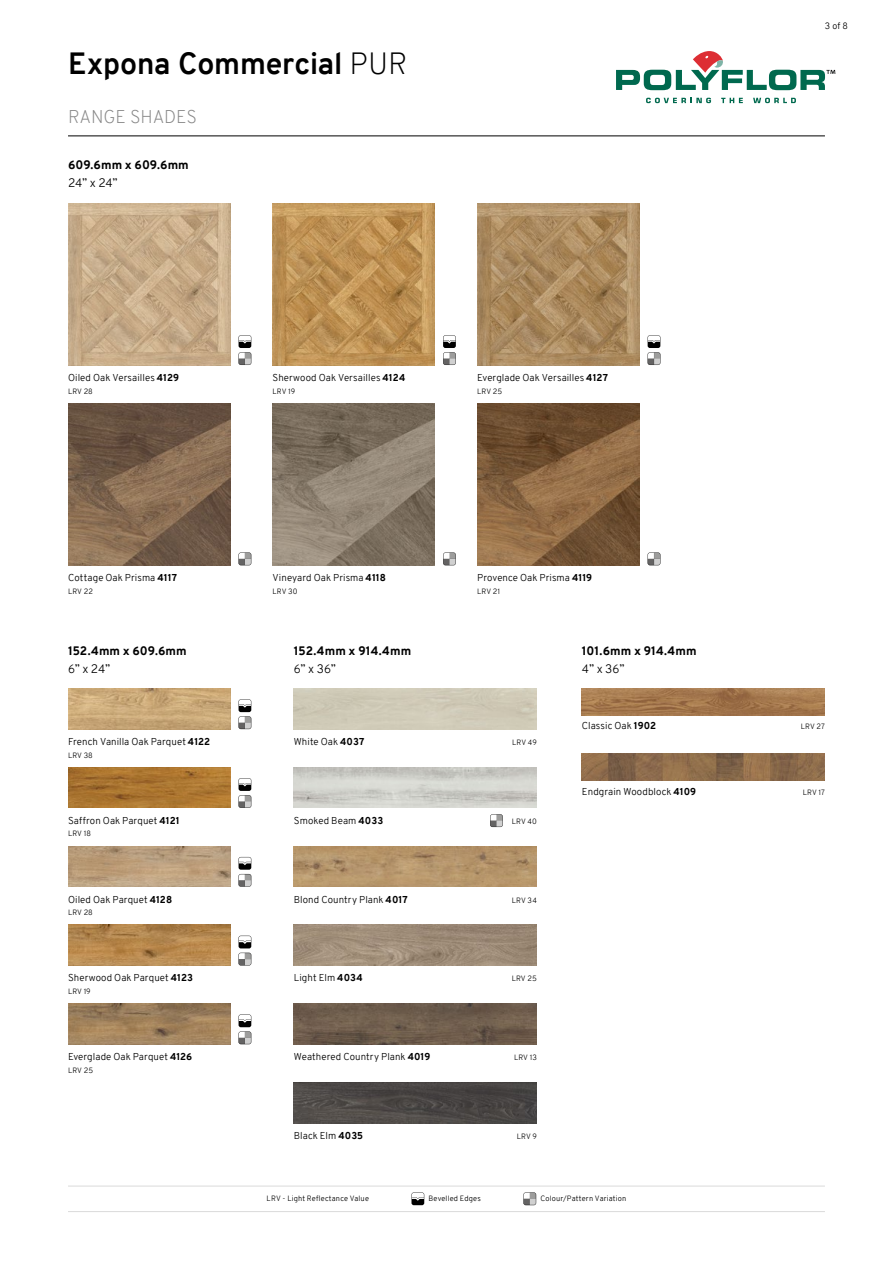
<style>
.page{position:relative;width:893px;height:1263px;background:#fff}
.page>*{position:absolute;margin:0;border:0;box-sizing:border-box;transform-origin:0 0}
.t1{font:700 30px "Overpass";letter-spacing:-.005em;color:#000}
.t2{font:200 18px "Overpass";letter-spacing:-.01em;color:#878787}
.t3{font:800 12px "Overpass";letter-spacing:.005em;color:#000}
.t4{font:300 12px "Overpass";letter-spacing:-.02em;color:#000}
.t5{font:300 9.75px "Overpass";letter-spacing:.01em;color:#000}
.t6{font:300 9px "Overpass";color:#000}
.t7{font:300 7.5px "Overpass";letter-spacing:.02em;color:#000}
.s1{font-weight:200}
.s2{font-weight:800}
</style>
<div class="page">
<hr style="left:68px;top:136px;width:757px;height:1px;background:#000">
<svg style="left:646px;top:98px;width:65px;height:5px"></svg>
<svg style="left:721px;top:98px;width:22px;height:5px"></svg>
<svg style="left:753px;top:98px;width:43px;height:5px"></svg>
<svg style="left:616px;top:51px;width:219px;height:39px"></svg>
<hr style="left:68px;top:1186px;width:757px;height:1px;background:#dadada">
<hr style="left:68px;top:1211px;width:757px;height:1px;background:#dadada">
<svg style="left:411px;top:1192px;width:13px;height:13px"></svg>
<svg style="left:523px;top:1192px;width:13px;height:13px"></svg>
<img style="left:68px;top:203px;width:162px;height:162px">
<svg style="left:239px;top:335px;width:12px;height:30px"></svg>
<img style="left:273px;top:203px;width:162px;height:162px">
<svg style="left:443px;top:335px;width:13px;height:30px"></svg>
<img style="left:477px;top:203px;width:162px;height:162px">
<svg style="left:648px;top:335px;width:12px;height:30px"></svg>
<img style="left:477px;top:403px;width:162px;height:162px">
<svg style="left:648px;top:552px;width:12px;height:13px"></svg>
<img style="left:273px;top:403px;width:162px;height:162px">
<svg style="left:443px;top:552px;width:13px;height:13px"></svg>
<img style="left:68px;top:403px;width:162px;height:162px">
<svg style="left:239px;top:552px;width:12px;height:13px"></svg>
<img style="left:582px;top:689px;width:243px;height:27px">
<img style="left:582px;top:754px;width:243px;height:27px">
<img style="left:68px;top:689px;width:162px;height:40px">
<svg style="left:239px;top:699px;width:12px;height:30px"></svg>
<img style="left:68px;top:767px;width:162px;height:41px">
<svg style="left:239px;top:778px;width:12px;height:30px"></svg>
<img style="left:68px;top:846px;width:162px;height:41px">
<svg style="left:239px;top:857px;width:12px;height:30px"></svg>
<img style="left:68px;top:925px;width:162px;height:40px">
<svg style="left:239px;top:936px;width:12px;height:29px"></svg>
<img style="left:68px;top:1004px;width:162px;height:40px">
<svg style="left:239px;top:1014px;width:12px;height:30px"></svg>
<img style="left:294px;top:767px;width:243px;height:41px">
<svg style="left:490px;top:814px;width:13px;height:13px"></svg>
<img style="left:294px;top:846px;width:243px;height:41px">
<img style="left:294px;top:925px;width:243px;height:40px">
<img style="left:294px;top:1004px;width:243px;height:40px">
<img style="left:294px;top:1082px;width:243px;height:41px">
<h1 class="t1" style="left:68px;top:42px;width:341px">Expona Commercial <span class="s1">PUR</span></h1>
<h2 class="t2" style="left:68px;top:103px;width:130px">RANGE SHADES</h2>
<p class="t3" style="left:68px;top:157px;width:122px">609.6mm x 609.6mm</p>
<p class="t4" style="left:68px;top:175px;width:51px">24” x 24”</p>
<p class="t6" style="left:825px;top:19px;width:25px">3 of 8</p>
<p class="t5" style="left:68px;top:370px;width:113px">Oiled Oak Versailles <span class="s2">4129</span></p>
<p class="t7" style="left:68px;top:386px;width:26px">LRV 28</p>
<p class="t5" style="left:273px;top:370px;width:134px">Sherwood Oak Versailles <span class="s2">4124</span></p>
<p class="t7" style="left:273px;top:386px;width:24px">LRV 19</p>
<p class="t5" style="left:477px;top:370px;width:132px">Everglade Oak Versailles <span class="s2">4127</span></p>
<p class="t7" style="left:477px;top:386px;width:27px">LRV 25</p>
<p class="t5" style="left:68px;top:571px;width:110px">Cottage Oak Prisma <span class="s2">4117</span></p>
<p class="t7" style="left:68px;top:586px;width:26px">LRV 22</p>
<p class="t5" style="left:273px;top:571px;width:115px">Vineyard Oak Prisma <span class="s2">4118</span></p>
<p class="t7" style="left:273px;top:586px;width:26px">LRV 30</p>
<p class="t5" style="left:477px;top:571px;width:117px">Provence Oak Prisma <span class="s2">4119</span></p>
<p class="t7" style="left:477px;top:586px;width:25px">LRV 21</p>
<p class="t3" style="left:68px;top:642px;width:120px">152.4mm x 609.6mm</p>
<p class="t4" style="left:68px;top:660px;width:44px">6” x 24”</p>
<p class="t3" style="left:294px;top:642px;width:119px">152.4mm x 914.4mm</p>
<p class="t4" style="left:294px;top:660px;width:44px">6” x 36”</p>
<p class="t3" style="left:582px;top:642px;width:116px">101.6mm x 914.4mm</p>
<p class="t4" style="left:582px;top:660px;width:44px">4” x 36”</p>
<p class="t5" style="left:582px;top:719px;width:76px">Classic Oak <span class="s2">1902</span></p>
<p class="t7" style="left:801px;top:721px;width:26px">LRV 27</p>
<p class="t5" style="left:68px;top:735px;width:144px">French Vanilla Oak Parquet <span class="s2">4122</span></p>
<p class="t7" style="left:68px;top:750px;width:26px">LRV 38</p>
<p class="t5" style="left:294px;top:735px;width:72px">White Oak <span class="s2">4037</span></p>
<p class="t7" style="left:512px;top:737px;width:26px">LRV 49</p>
<p class="t5" style="left:582px;top:784px;width:116px">Endgrain Woodblock <span class="s2">4109</span></p>
<p class="t7" style="left:803px;top:787px;width:24px">LRV 17</p>
<p class="t5" style="left:68px;top:813px;width:113px">Saffron Oak Parquet <span class="s2">4121</span></p>
<p class="t7" style="left:68px;top:828px;width:24px">LRV 18</p>
<p class="t5" style="left:294px;top:813px;width:91px">Smoked Beam <span class="s2">4033</span></p>
<p class="t7" style="left:512px;top:816px;width:27px">LRV 40</p>
<p class="t5" style="left:68px;top:892px;width:106px">Oiled Oak Parquet <span class="s2">4128</span></p>
<p class="t7" style="left:68px;top:907px;width:26px">LRV 28</p>
<p class="t5" style="left:294px;top:892px;width:115px">Blond Country Plank <span class="s2">4017</span></p>
<p class="t7" style="left:512px;top:894px;width:26px">LRV 34</p>
<p class="t5" style="left:68px;top:971px;width:126px">Sherwood Oak Parquet <span class="s2">4123</span></p>
<p class="t7" style="left:68px;top:986px;width:24px">LRV 19</p>
<p class="t5" style="left:294px;top:971px;width:70px">Light Elm <span class="s2">4034</span></p>
<p class="t7" style="left:512px;top:973px;width:27px">LRV 25</p>
<p class="t5" style="left:68px;top:1050px;width:126px">Everglade Oak Parquet <span class="s2">4126</span></p>
<p class="t7" style="left:68px;top:1065px;width:27px">LRV 25</p>
<p class="t5" style="left:294px;top:1050px;width:138px">Weathered Country Plank <span class="s2">4019</span></p>
<p class="t7" style="left:514px;top:1052px;width:24px">LRV 13</p>
<p class="t5" style="left:294px;top:1128px;width:71px">Black Elm <span class="s2">4035</span></p>
<p class="t7" style="left:517px;top:1131px;width:22px">LRV 9</p>
<p class="t7" style="left:267px;top:1193px;width:104px">LRV - Light Reflectance Value</p>
<p class="t7" style="left:428px;top:1193px;width:54px">Bevelled Edges</p>
<p class="t7" style="left:540px;top:1193px;width:87px">Colour/Pattern Variation</p>
</div>
